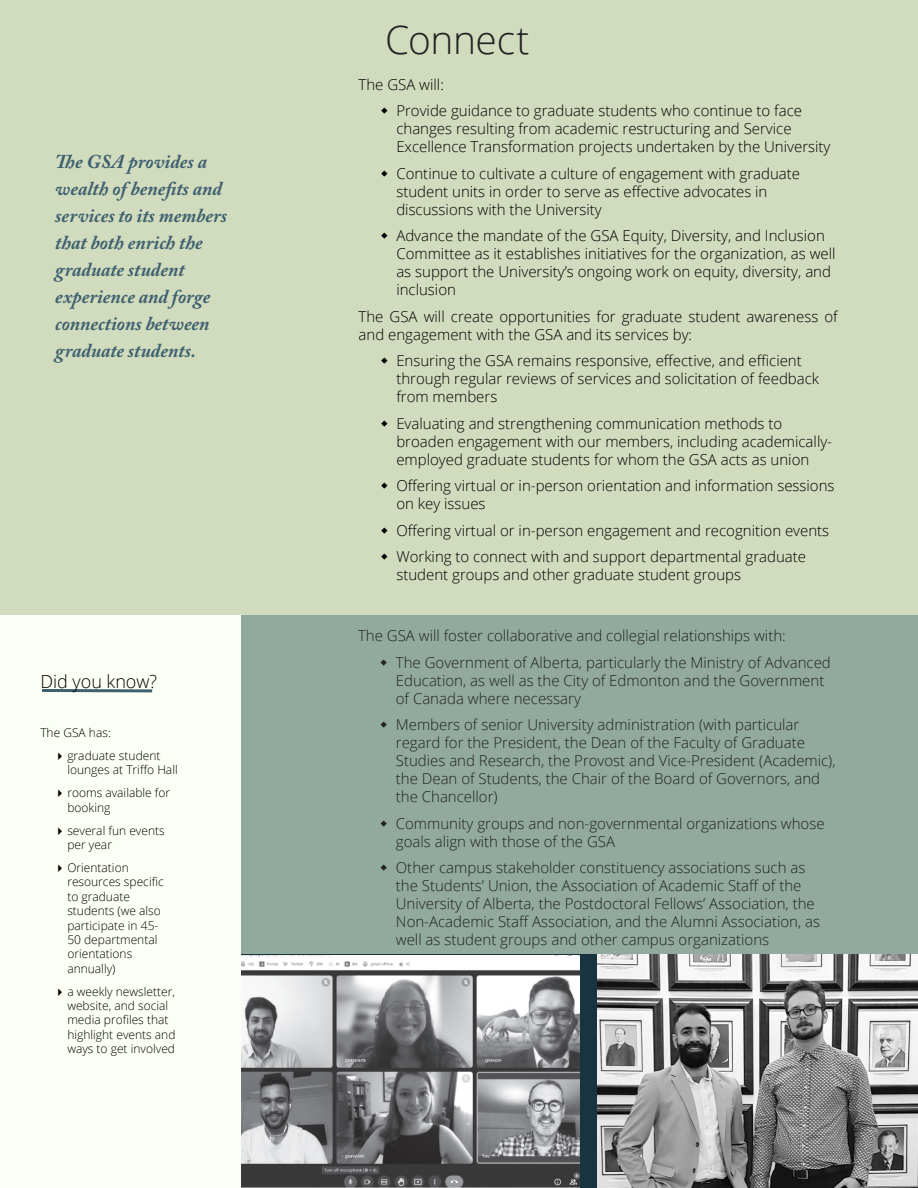
<style>
.page{position:relative;width:918px;height:1188px;background:#fff}
.page>*{position:absolute;margin:0;border:0;box-sizing:border-box;transform-origin:0 0}
.t1{font:300 38.85px "Open Sans";letter-spacing:-.01em;color:#222}
.t2{font:italic 700 19.5px/27px "Adobe Caslon Pro";color:#3e606f}
.Body_Text{font:300 18px "Open Sans";color:#000}
.Body_Text-2{font:300 15px/18px "Open Sans";color:#000}
.Body_Text-3{font:300 15px/18px "Open Sans";color:#222}
.Body_Text-4{font:300 12px/14.4px "Open Sans";color:#000}
</style>
<div class="page">
<div style="left:0;top:0;width:918px;height:616px;background:#d1dbbd"></div>
<div style="left:0;top:616px;width:241px;height:572px;background:#fcfff5"></div>
<div style="left:241px;top:616px;width:677px;height:339px;background:#91aa9d"></div>
<div style="left:242px;top:954px;width:676px;height:234px;background:#193441"></div>
<svg style="left:42px;top:689px;width:111px;height:4px"></svg>
<img style="left:241px;top:955px;width:338px;height:233px">
<img style="left:598px;top:955px;width:320px;height:233px">
<p class="t2" style="left:55px;top:147px;width:173px">The GSA provides a wealth of benefits and services to its members that both enrich the graduate student experience and forge connections between</p>
<p class="t2" style="left:55px;top:337px;width:142px">graduate students.</p>
<p class="Body_Text" style="left:40px;top:669px;width:118px">Did you know?</p>
<p class="Body_Text-4" style="left:40px;top:725px;width:72px">The GSA has:</p>
<p class="Body_Text-4" style="left:67px;top:748px;width:112px">graduate student lounges at Triffo Hall</p>
<p class="Body_Text-4" style="left:67px;top:785px;width:104px">rooms available for booking</p>
<p class="Body_Text-4" style="left:67px;top:823px;width:99px">several fun events per year</p>
<p class="Body_Text-4" style="left:67px;top:860px;width:98px">Orientation resources specific to graduate students (we also participate in 45-<br>50 departmental orientations annually)</p>
<p class="Body_Text-4" style="left:67px;top:984px;width:110px">a weekly newsletter, website, and social media profiles that highlight events and ways to get involved</p>
<p class="t1" style="left:385px;top:13px;width:146px">Connect</p>
<p class="Body_Text-2" style="left:359px;top:75px;width:87px">The GSA will:</p>
<p class="Body_Text-2" style="left:396px;top:102px;width:436px">Provide guidance to graduate students who continue to face changes resulting from academic restructuring and Service<br>Excellence Transformation projects undertaken by the University</p>
<p class="Body_Text-2" style="left:396px;top:164px;width:405px">Continue to cultivate a culture of engagement with graduate student units in order to serve as effective advocates in discussions with the University</p>
<p class="Body_Text-2" style="left:396px;top:227px;width:441px">Advance the mandate of the GSA Equity, Diversity, and Inclusion Committee as it establishes initiatives for the organization, as well as support the University’s ongoing work on equity, diversity, and inclusion</p>
<p class="Body_Text-2" style="left:359px;top:307px;width:481px">The GSA will create opportunities for graduate student awareness of and engagement with the GSA and its services by:</p>
<p class="Body_Text-2" style="left:396px;top:352px;width:424px">Ensuring the GSA remains responsive, effective, and efficient through regular reviews of services and solicitation of feedback from members</p>
<p class="Body_Text-2" style="left:396px;top:414px;width:437px">Evaluating and strengthening communication methods to broaden engagement with our members, including academically&shy;employed graduate students for whom the GSA acts as union</p>
<p class="Body_Text-2" style="left:396px;top:477px;width:440px">Offering virtual or in-person orientation and information sessions on key issues</p>
<p class="Body_Text-2" style="left:396px;top:521px;width:434px">Offering virtual or in-person engagement and recognition events</p>
<p class="Body_Text-2" style="left:396px;top:548px;width:411px">Working to connect with and support departmental graduate student groups and other graduate student groups</p>
<p class="Body_Text-3" style="left:358px;top:627px;width:429px">The GSA will foster collaborative and collegial relationships with:</p>
<p class="Body_Text-3" style="left:396px;top:653px;width:436px">The Government of Alberta, particularly the Ministry of Advanced<br>Education, as well as the City of Edmonton and the Government of Canada where necessary</p>
<p class="Body_Text-3" style="left:396px;top:716px;width:441px">Members of senior University administration (with particular regard for the President, the Dean of the Faculty of Graduate Studies and Research, the Provost and Vice-President (Academic), the Dean of Students, the Chair of the Board of Governors, and the Chancellor)</p>
<p class="Body_Text-3" style="left:396px;top:814px;width:430px">Community groups and non-governmental organizations whose goals align with those of the GSA</p>
<p class="Body_Text-3" style="left:396px;top:859px;width:426px">Other campus stakeholder constituency associations such as the Students’ Union, the Association of Academic Staff of the University of Alberta, the Postdoctoral Fellows’ Association, the Non-Academic Staff Association, and the Alumni Association, as well as student groups and other campus organizations</p>
</div>
